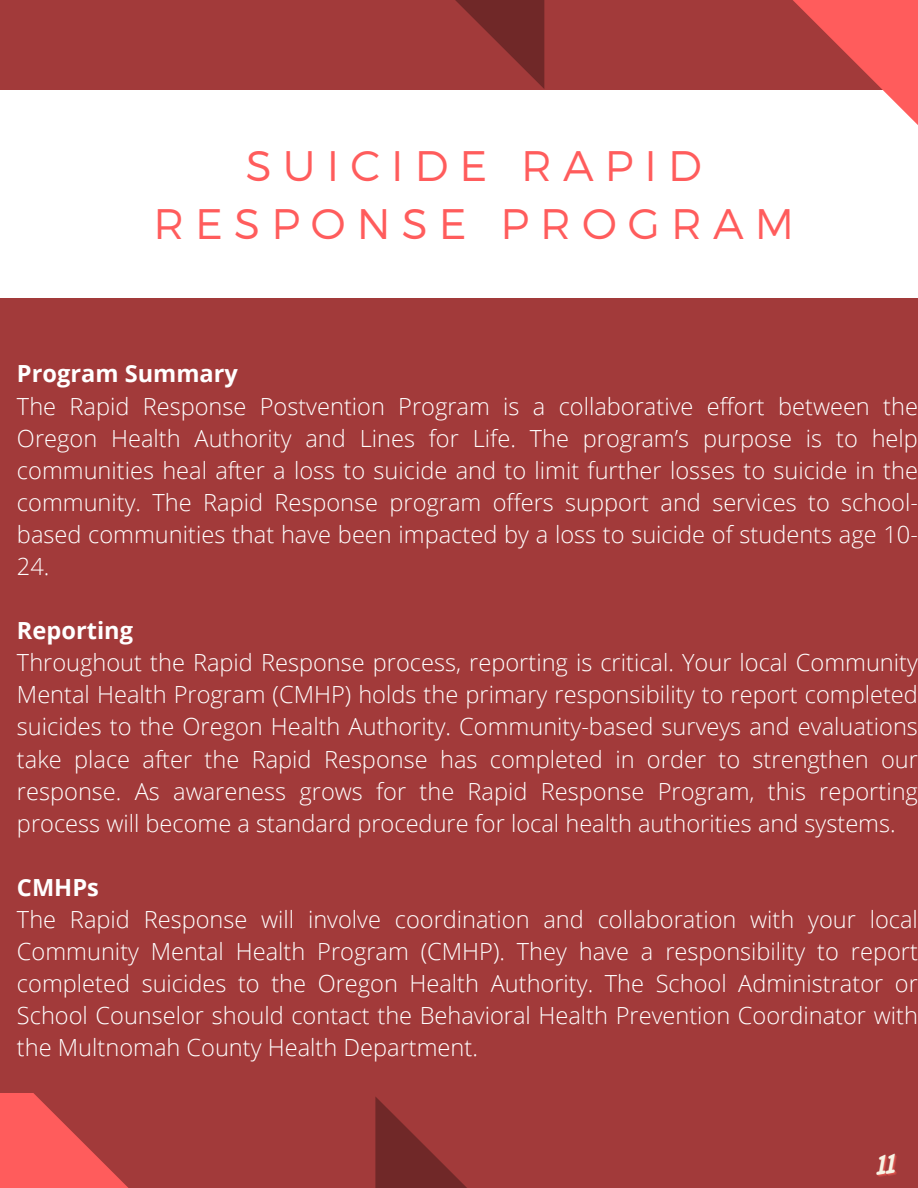
<style>
.page{position:relative;width:918px;height:1188px;background:#fff}
.page>*{position:absolute;margin:0;border:0;box-sizing:border-box;transform-origin:0 0}
.t1{font:300 42.75px/58.1px "Montserrat";letter-spacing:.26em;color:#ff5c5c;text-align:center}
.t2{font:300 23.55px/32.1px "Open Sans";color:#fff;text-align:justify}
.t3{font:700 23.55px "Open Sans";color:#fff}
</style>
<div class="page">
<div style="left:0;top:1092px;width:918px;height:96px;background:#a23a3a"></div>
<svg style="left:376px;top:1097px;width:91px;height:91px"></svg>
<div style="left:0;top:0;width:918px;height:90px;background:#a23a3a"></div>
<svg style="left:455px;top:0;width:89px;height:89px"></svg>
<svg style="left:793px;top:0;width:125px;height:125px"></svg>
<svg style="left:0;top:1093px;width:129px;height:95px"></svg>
<div style="left:0;top:298px;width:918px;height:794px;background:#a23a3a"></div>
<p class="t1" style="left:153px;top:134px;width:642px">SUICIDE RAPID<br>RESPONSE PROGRAM</p>
<p class="t3" style="left:17px;top:357px;width:223px">Program Summary</p>
<h1 class="t2" style="left:17px;top:389px;width:902px">The Rapid Response Postvention Program is a collaborative effort between the Oregon Health Authority and Lines for Life. The program’s purpose is to help communities heal after a loss to suicide and to limit further losses to suicide in the community. The Rapid Response program offers support and services to school&shy;based communities that have been impacted by a loss to suicide of students age 10- 24.</h1>
<p class="t3" style="left:17px;top:614px;width:118px">Reporting</p>
<p class="t2" style="left:17px;top:646px;width:902px">Throughout the Rapid Response process, reporting is critical. Your local Community Mental Health Program (CMHP) holds the primary responsibility to report completed suicides to the Oregon Health Authority. Community-based surveys and evaluations take place after the Rapid Response has completed in order to strengthen our response. As awareness grows for the Rapid Response Program, this reporting process will become a standard procedure for local health authorities and systems.</p>
<p class="t3" style="left:17px;top:871px;width:83px">CMHPs</p>
<p class="t2" style="left:17px;top:903px;width:902px">The Rapid Response will involve coordination and collaboration with your local Community Mental Health Program (CMHP). They have a responsibility to report completed suicides to the Oregon Health Authority. The School Administrator or School Counselor should contact the Behavioral Health Prevention Coordinator with the Multnomah County Health Department.</p>
</div>
